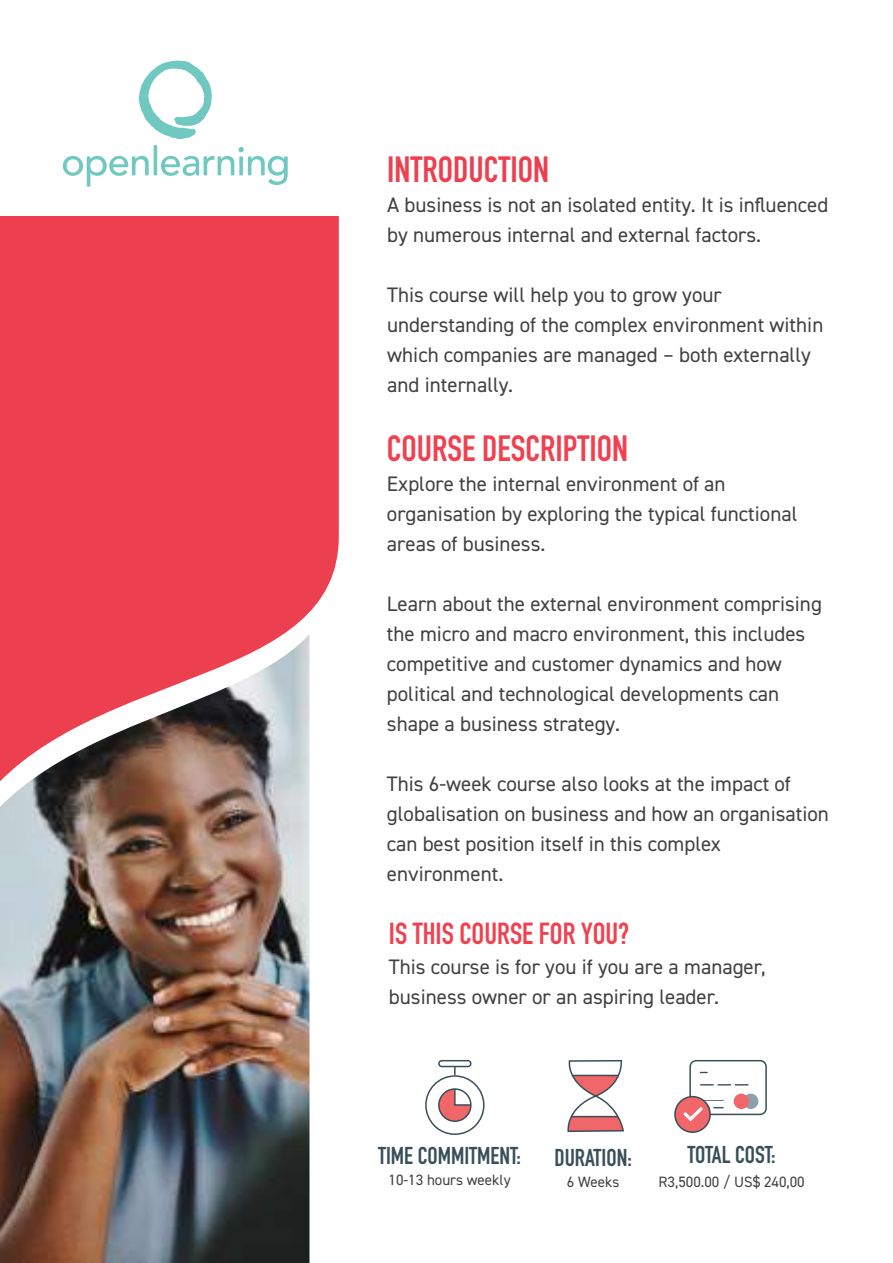
<style>
.page{position:relative;width:893px;height:1263px;background:#fff}
.page>*{position:absolute;margin:0;border:0;box-sizing:border-box;transform-origin:0 0}
.t1{font:700 36px "DIN Condensed";color:#ef4150}
.t2{font:700 36px "DIN Condensed";color:#ec4050}
.t3{font:700 30px "DIN Condensed";color:#ef4150}
.t4{font:700 24px "DIN Condensed";color:#384f5a}
.t5{font:21px/30px "DIN2014";color:#414042}
.t6{font:15px "DIN2014";color:#414042}
</style>
<div class="page">
<img style="left:0;top:821px;width:309px;height:442px">
<svg style="left:0;top:795px;width:310px;height:26px;background:#8d796f"></svg>
<svg style="left:0;top:216px;width:339px;height:579px;background:#e0535f"></svg>
<svg style="left:425px;top:1063px;width:60px;height:72px"></svg>
<div style="left:439px;top:1061px;width:32px;height:5px;background:#fff;border-radius:3px"></div>
<div style="left:438px;top:1060px;width:33px;height:7px;border:2px solid #384f5a;border-radius:3px"></div>
<svg style="left:567px;top:1059px;width:57px;height:74px"></svg>
<div style="left:689px;top:1060px;width:78px;height:55px;background:#fff;border:2px solid #384f5a;border-radius:6px"></div>
<div style="left:743px;top:1093px;width:15px;height:16px;background:#8da0aa;border-radius:50%"></div>
<div style="left:734px;top:1093px;width:15px;height:16px;background:#f16669;border-radius:50%"></div>
<div style="left:698px;top:1105px;width:14px;height:5px;border:2px solid #fff;border-radius:2px"></div>
<div style="left:711px;top:1105px;width:14px;height:5px;border:2px solid #fff;border-radius:2px"></div>
<div style="left:698px;top:1097px;width:27px;height:5px;border:2px solid #fff;border-radius:2px"></div>
<div style="left:698px;top:1082px;width:18px;height:5px;border:2px solid #fff;border-radius:2px"></div>
<div style="left:715px;top:1082px;width:18px;height:5px;border:2px solid #fff;border-radius:2px"></div>
<div style="left:733px;top:1082px;width:17px;height:5px;border:2px solid #fff;border-radius:2px"></div>
<div style="left:698px;top:1070px;width:12px;height:5px;border:2px solid #fff;border-radius:2px"></div>
<div style="left:675px;top:1096px;width:35px;height:36px;background:#f16669;border-radius:50%"></div>
<div style="left:674px;top:1096px;width:37px;height:37px;border:2px solid #384f5a;border-radius:50%"></div>
<svg style="left:683px;top:1106px;width:42px;height:15px"></svg>
<svg style="left:139px;top:61px;width:73px;height:78px"></svg>
<hr style="left:154px;top:145px;width:3px;height:30px;background:#6fc9c1">
<svg style="left:63px;top:156px;width:86px;height:31px"></svg>
<svg style="left:161px;top:147px;width:127px;height:38px"></svg>
<h1 class="t2" style="left:387px;top:145px;width:163px">INTRODUCTION</h1>
<p class="t5" style="left:387px;top:189px;width:443px">A business is not an isolated entity. It is influenced by numerous internal and external factors.</p>
<p class="t5" style="left:387px;top:279px;width:438px">This course will help you to grow your understanding of the complex environment within which companies are managed – both externally and internally.</p>
<h1 class="t1" style="left:387px;top:424px;width:243px">COURSE DESCRIPTION</h1>
<p class="t5" style="left:387px;top:469px;width:412px">Explore the internal environment of an organisation by exploring the typical functional areas of business.</p>
<p class="t5" style="left:387px;top:589px;width:436px">Learn about the external environment comprising the micro and macro environment, this includes competitive and customer dynamics and how political and technological developments can shape a business strategy.</p>
<p class="t5" style="left:387px;top:769px;width:443px">This 6-week course also looks at the impact of globalisation on business and how an organisation can best position itself in this complex environment.</p>
<h2 class="t3" style="left:389px;top:913px;width:242px">IS THIS COURSE FOR YOU?</h2>
<p class="t5" style="left:389px;top:951px;width:378px">This course is for you if you are a manager, business owner or an aspiring leader.</p>
<p class="t4" style="left:378px;top:1139px;width:144px">TIME COMMITMENT:</p>
<p class="t6" style="left:388px;top:1170px;width:124px">10-13 hours weekly</p>
<p class="t4" style="left:554px;top:1141px;width:79px">DURATION:</p>
<p class="t6" style="left:567px;top:1172px;width:54px">6 Weeks</p>
<p class="t4" style="left:688px;top:1138px;width:90px">TOTAL COST:</p>
<p class="t6" style="left:659px;top:1172px;width:148px">R3,500.00 / US$ 240,00</p>
</div>
